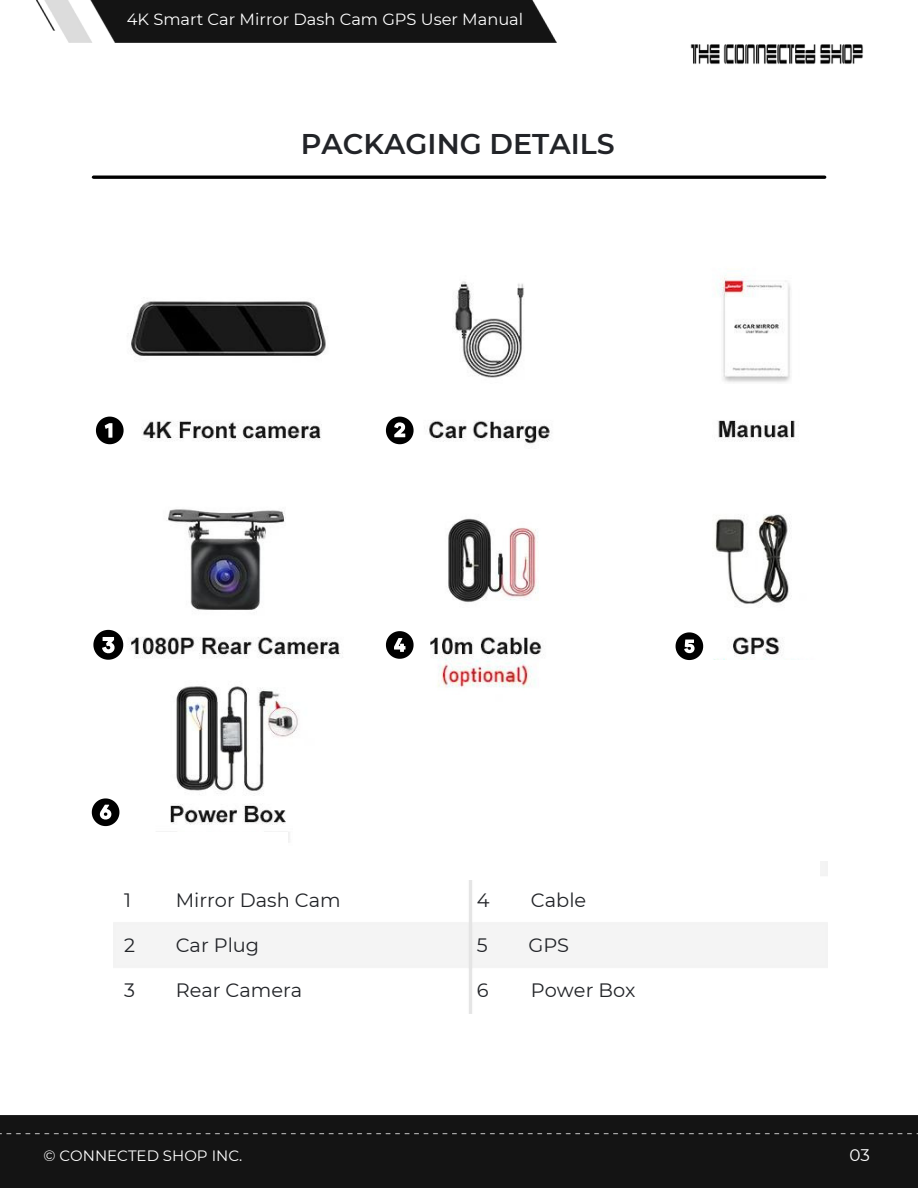
<style>
.page{position:relative;width:918px;height:1188px;background:#fff}
.page>*{position:absolute;margin:0;border:0;box-sizing:border-box;transform-origin:0 0}
.t1{font:600 28.5px "Montserrat";color:#222428}
.t2{font:19.35px "Montserrat";color:#222428}
.t3{font:16.8px "Montserrat";color:#fff}
.t4{font:16.2px "Montserrat";color:#fff}
.t5{font:15px "Montserrat";color:#fff}
</style>
<div class="page">
<img style="left:690px;top:44px;width:173px;height:20px">
<div style="left:0;top:1116px;width:918px;height:72px;background:#141414"></div>
<hr style="left:94px;top:176px;width:731px;height:3px;background:#000">
<img style="left:36px;top:0;width:520px;height:42px">
<img style="left:106px;top:275px;width:707px;height:568px">
<div style="left:699px;top:660px;width:117px;height:56px;background:#fff"></div>
<svg style="left:96px;top:417px;width:28px;height:27px"></svg>
<svg style="left:386px;top:417px;width:28px;height:27px"></svg>
<div style="left:150px;top:833px;width:138px;height:46px;background:#fff"></div>
<svg style="left:93px;top:630px;width:30px;height:30px"></svg>
<svg style="left:386px;top:631px;width:28px;height:28px"></svg>
<svg style="left:676px;top:632px;width:27px;height:28px"></svg>
<svg style="left:92px;top:798px;width:27px;height:28px"></svg>
<p class="t4" style="left:127px;top:10px;width:398px">4K Smart Car Mirror Dash Cam GPS User Manual</p>
<p class="t1" style="left:301px;top:126px;width:316px">PACKAGING DETAILS</p>
<p class="t2" style="left:124px;top:888px;width:8px">1</p>
<p class="t2" style="left:176px;top:888px;width:167px">Mirror Dash Cam</p>
<p class="t2" style="left:477px;top:888px;width:14px">4</p>
<p class="t2" style="left:531px;top:888px;width:57px">Cable</p>
<p class="t2" style="left:124px;top:933px;width:12px">2</p>
<p class="t2" style="left:176px;top:933px;width:85px">Car Plug</p>
<p class="t2" style="left:477px;top:933px;width:12px">5</p>
<p class="t2" style="left:528px;top:933px;width:42px">GPS</p>
<p class="t2" style="left:124px;top:978px;width:12px">3</p>
<p class="t2" style="left:176px;top:978px;width:128px">Rear Camera</p>
<p class="t2" style="left:477px;top:978px;width:13px">6</p>
<p class="t2" style="left:531px;top:978px;width:106px">Power Box</p>
<p class="t5" style="left:43px;top:1147px;width:200px">© CONNECTED SHOP INC.</p>
<p class="t3" style="left:849px;top:1145px;width:22px">03</p>
</div>
